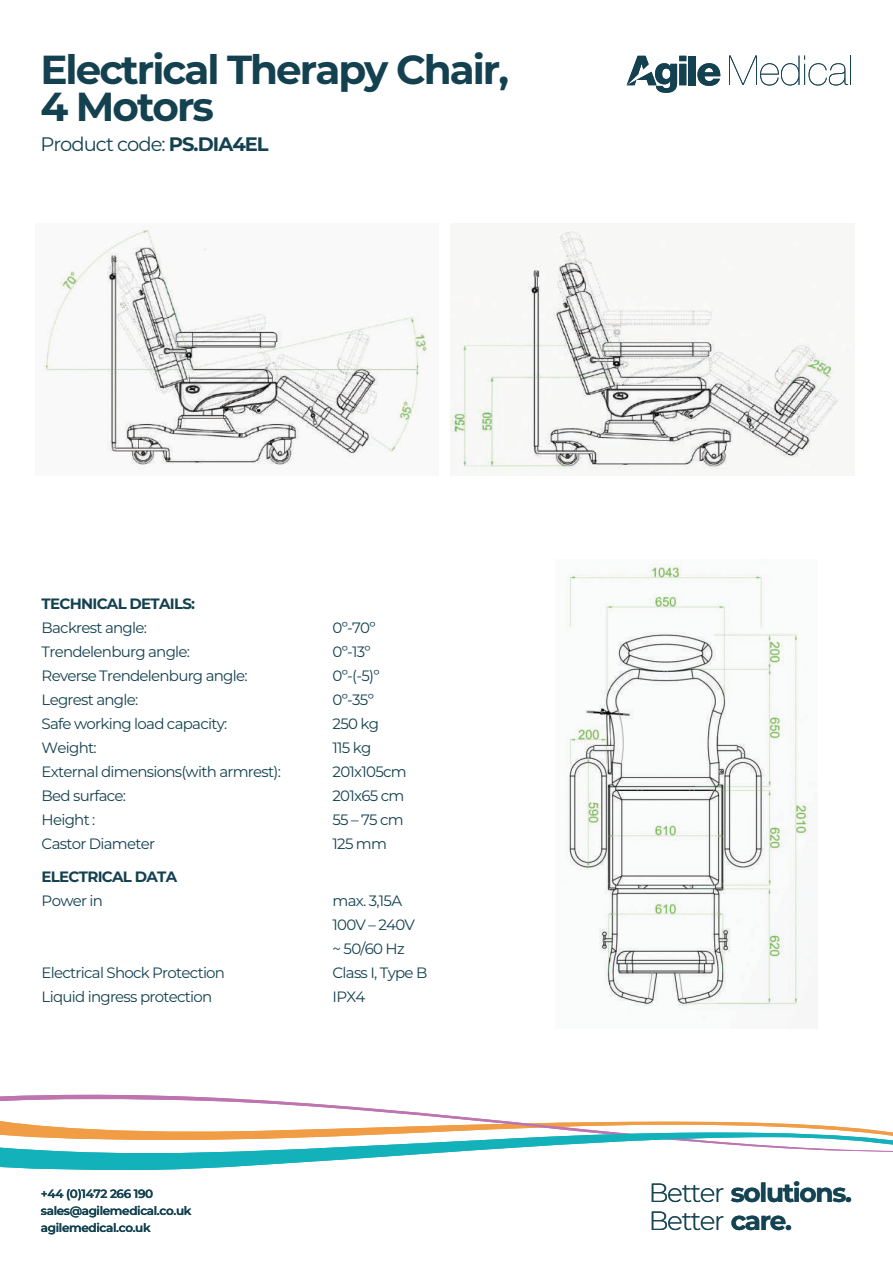
<style>
.page{position:relative;width:893px;height:1263px;background:#fff}
.page>*{position:absolute;margin:0;border:0;box-sizing:border-box;transform-origin:0 0}
.t1{font:700 40.5px/37.5px "Montserrat";letter-spacing:-.05em;color:#144150}
.t2{font:700 26.4px/27.9px "Montserrat";letter-spacing:-.05em;color:#144351}
.t3{font:19.5px "Montserrat";letter-spacing:-.05em;color:#144150}
.t4{font:15px/24px "Montserrat";letter-spacing:-.05em;color:#144150}
.t5{font:700 15px "Montserrat";letter-spacing:-.05em;color:#144150}
.t6{font:600 12px/17px "Montserrat";letter-spacing:-.03em;color:#144351}
.s1{font-weight:700}
.s2{font-weight:300}
</style>
<div class="page">
<img style="left:42px;top:229px;width:386px;height:241px">
<img style="left:451px;top:229px;width:404px;height:245px">
<img style="left:568px;top:564px;width:242px;height:445px">
<svg style="left:0;top:1094px;width:399px;height:17px"></svg>
<svg style="left:0;top:1111px;width:893px;height:59px"></svg>
<div style="left:689px;top:56px;width:7px;height:29px;background:#144150"></div>
<svg style="left:697px;top:63px;width:23px;height:23px"></svg>
<svg style="left:627px;top:56px;width:59px;height:37px"></svg>
<svg style="left:729px;top:56px;width:122px;height:29px"></svg>
<h1 class="t1" style="left:40px;top:49px;width:470px">Electrical Therapy Chair,<br>4 Motors</h1>
<h3 class="t3" style="left:40px;top:131px;width:230px">Product code: <span class="s1">PS.DIA4EL</span></h3>
<p class="t5" style="left:42px;top:592px;width:155px">TECHNICAL DETAILS:</p>
<p class="t4" style="left:42px;top:615px;width:107px">Backrest angle:</p>
<p class="t4" style="left:333px;top:615px;width:45px">0º-70º</p>
<p class="t4" style="left:42px;top:639px;width:150px">Trendelenburg angle:</p>
<p class="t4" style="left:333px;top:639px;width:40px">0º-13º</p>
<p class="t4" style="left:42px;top:663px;width:207px">Reverse Trendelenburg angle:</p>
<p class="t4" style="left:333px;top:663px;width:49px">0º-(-5)º</p>
<p class="t4" style="left:42px;top:687px;width:98px">Legrest angle:</p>
<p class="t4" style="left:333px;top:687px;width:43px">0º-35º</p>
<p class="t4" style="left:42px;top:711px;width:187px">Safe working load capacity:</p>
<p class="t4" style="left:333px;top:711px;width:48px">250 kg</p>
<p class="t4" style="left:42px;top:735px;width:57px">Weight:</p>
<p class="t4" style="left:333px;top:735px;width:40px">115 kg</p>
<p class="t4" style="left:42px;top:759px;width:241px">External dimensions(with armrest):</p>
<p class="t4" style="left:333px;top:759px;width:76px">201x105cm</p>
<p class="t4" style="left:42px;top:783px;width:86px">Bed surface:</p>
<p class="t4" style="left:333px;top:783px;width:73px">201x65 cm</p>
<p class="t4" style="left:42px;top:807px;width:55px">Height :</p>
<p class="t4" style="left:333px;top:807px;width:73px">55 – 75 cm</p>
<p class="t4" style="left:42px;top:831px;width:115px">Castor Diameter</p>
<p class="t4" style="left:333px;top:831px;width:56px">125 mm</p>
<p class="t5" style="left:42px;top:865px;width:137px">ELECTRICAL DATA</p>
<p class="t4" style="left:42px;top:888px;width:63px">Power in</p>
<p class="t4" style="left:333px;top:888px;width:84px">max. 3,15A<br>100V – 240V ~ 50/60 Hz</p>
<p class="t4" style="left:42px;top:960px;width:185px">Electrical Shock Protection</p>
<p class="t4" style="left:333px;top:960px;width:96px">Class I, Type B</p>
<p class="t4" style="left:42px;top:984px;width:172px">Liquid ingress protection</p>
<p class="t4" style="left:333px;top:984px;width:34px">IPX4</p>
<p class="t6" style="left:41px;top:1184px;width:152px">+44 (0)1472 266 190 sales@agilemedical.co.uk agilemedical.co.uk</p>
<h2 class="t2" style="left:649px;top:1177px;width:205px"><span class="s2">Better</span> solutions.<br><span class="s2">Better</span> care.</h2>
</div>
